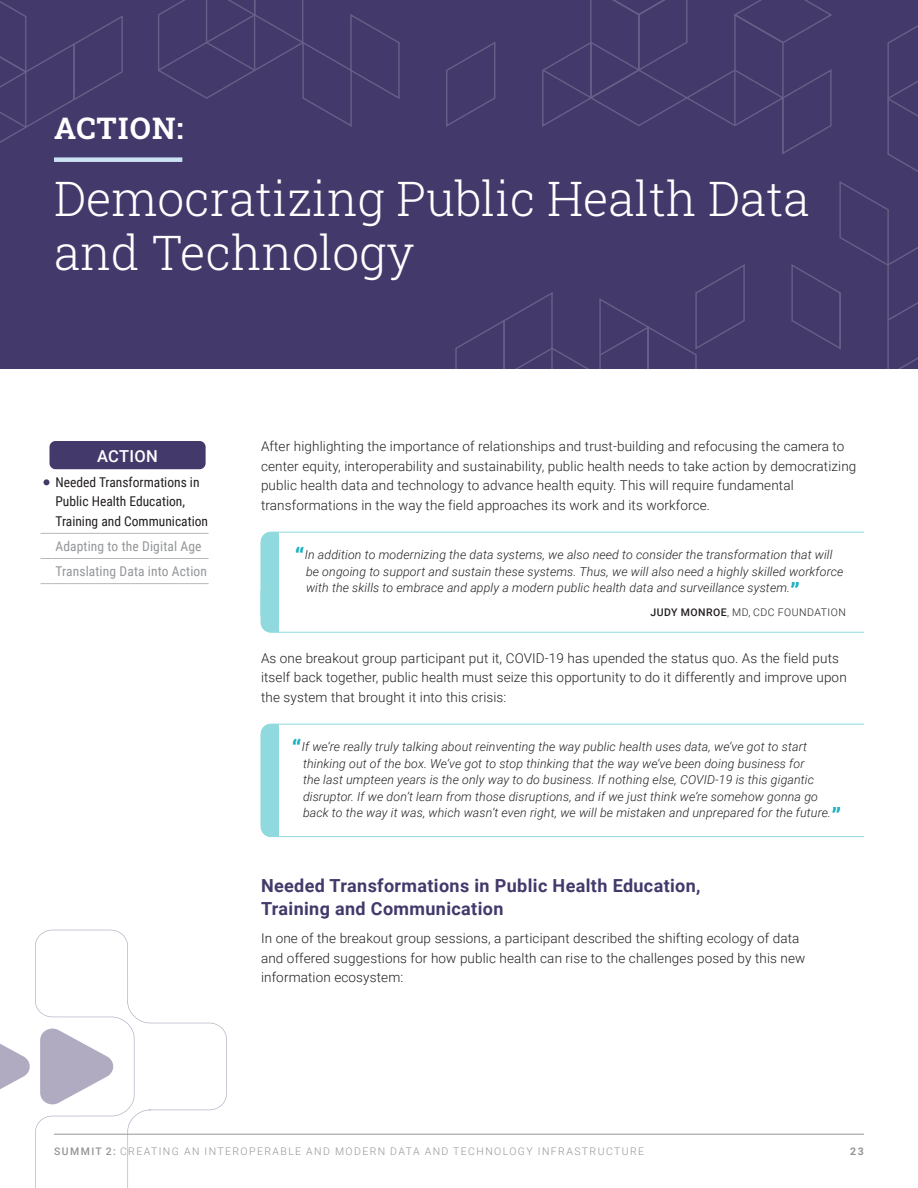
<style>
.page{position:relative;width:918px;height:1188px;background:#fff}
.page>*{position:absolute;margin:0;border:0;box-sizing:border-box;transform-origin:0 0}
.Section_title{font:300 48px/54px "Roboto Slab";color:#fff}
.Section_title_eyebro{font:30px "Roboto Slab";letter-spacing:.04em;color:#fff}
.Subhead{font:700 18px/22.5px "Roboto";letter-spacing:.02em;color:#43396b}
.Subhead-2{font:500 16.5px "Roboto";letter-spacing:.02em;color:#fff}
.Body{font:300 13.5px/19.5px "Roboto";letter-spacing:.01em;color:#231f20}
.Body-2{font:13.5px/19.5px "Roboto Condensed";color:#231f20}
.Body-3{font:13.5px "Roboto Condensed";letter-spacing:.01em;color:#939598}
.Inline_quote_no_attr{font:italic 300 12.3px/16.5px "Roboto";letter-spacing:.01em;color:#231f20}
.Inline_quote{font:italic 300 12.3px/16.5px "Roboto";letter-spacing:.01em;color:#231f20}
.t1{font:300 10.5px "Roboto";letter-spacing:.135em;color:#939598}
.Inline_quote_-_attri{font:300 10.5px "Roboto";letter-spacing:.045em;color:#231f20}
.t2{font:700 10.5px "Roboto";color:#939598}
.s1{font-weight:700;font-style:normal;font-size:24px;color:#1bb1be}
.s2{font-weight:500}
</style>
<div class="page">
<svg style="left:0;top:1044px;width:30px;height:45px"></svg>
<svg style="left:35px;top:930px;width:192px;height:258px"></svg>
<div style="left:0;top:0;width:918px;height:369px;background:#43396b"></div>
<svg style="left:0;top:1px;width:123px;height:142px"></svg>
<svg style="left:158px;top:0;width:242px;height:127px"></svg>
<svg style="left:446px;top:0;width:472px;height:369px"></svg>
<hr style="left:54px;top:1134px;width:810px;height:1px;background:#939598">
<div style="left:54px;top:157px;width:128px;height:5px;background:#cce3f3"></div>
<svg style="left:260px;top:532px;width:604px;height:101px"></svg>
<svg style="left:260px;top:723px;width:604px;height:114px"></svg>
<svg style="left:40px;top:533px;width:12px;height:1px"></svg>
<hr style="left:52px;top:533px;width:157px;height:1px;background:#b7b8b9">
<svg style="left:40px;top:558px;width:12px;height:1px"></svg>
<hr style="left:52px;top:558px;width:157px;height:1px;background:#b7b8b9">
<hr style="left:52px;top:583px;width:157px;height:1px;background:#b7b8b9">
<svg style="left:40px;top:583px;width:12px;height:1px"></svg>
<div style="left:50px;top:441px;width:156px;height:28px;background:#43396b;border-radius:6px"></div>
<svg style="left:44px;top:479px;width:6px;height:6px"></svg>
<p class="Section_title_eyebro" style="left:54px;top:108px;width:131px">ACTION:</p>
<p class="Section_title" style="left:54px;top:170px;width:757px">Democratizing Public Health Data and Technology</p>
<p class="Subhead-2" style="left:97px;top:444px;width:62px">ACTION</p>
<p class="Body-2" style="left:56px;top:472px;width:154px">Needed Transformations in<br>Public Health Education,<br>Training and Communication</p>
<p class="Body-3" style="left:56px;top:537px;width:148px">Adapting to the Digital Age</p>
<p class="Body-3" style="left:56px;top:562px;width:153px">Translating Data into Action</p>
<p class="Body" style="left:261px;top:436px;width:597px">After highlighting the importance of relationships and trust-building and refocusing the camera to center equity, interoperability and sustainability, public health needs to take action by democratizing public health data and technology to advance health equity. This will require fundamental transformations in the way the field approaches its work and its workforce.</p>
<p class="Inline_quote" style="left:306px;top:546px;width:539px;text-indent:-11px"><span class="s1">“</span>In addition to modernizing the data systems, we also need to consider the transformation that will be ongoing to support and sustain these systems. Thus, we will also need a highly skilled workforce with the skills to embrace and apply a modern public health data and surveillance system.<span class="s1">”</span></p>
<p class="Inline_quote_-_attri" style="left:651px;top:605px;width:197px"><span class="s2">JUDY MONROE</span>, MD, CDC FOUNDATION</p>
<p class="Body" style="left:261px;top:648px;width:587px">As one breakout group participant put it, COVID-19 has upended the status quo. As the field puts itself back together, public health must seize this opportunity to do it differently and improve upon the system that brought it into this crisis:</p>
<p class="Inline_quote_no_attr" style="left:303px;top:738px;width:540px;text-indent:-11px"><span class="s1">“</span>If we’re really truly talking about reinventing the way public health uses data, we’ve got to start thinking out of the box. We’ve got to stop thinking that the way we’ve been doing business for<br>the last umpteen years is the only way to do business. If nothing else, COVID-19 is this gigantic disruptor. If we don’t learn from those disruptions, and if we just think we’re somehow gonna go back to the way it was, which wasn’t even right, we will be mistaken and unprepared for the future.<span class="s1">”</span></p>
<p class="Subhead" style="left:261px;top:874px;width:441px">Needed Transformations in Public Health Education,<br>Training and Communication</p>
<p class="Body" style="left:261px;top:928px;width:546px">In one of the breakout group sessions, a participant described the shifting ecology of data and offered suggestions for how public health can rise to the challenges posed by this new information ecosystem:</p>
<p class="t1" style="left:54px;top:1144px;width:592px"><span class="s2">SUMMIT 2:</span> CREATING AN INTEROPERABLE AND MODERN DATA AND TECHNOLOGY INFRASTRUCTURE</p>
<p class="t2" style="left:850px;top:1144px;width:15px">23</p>
</div>
